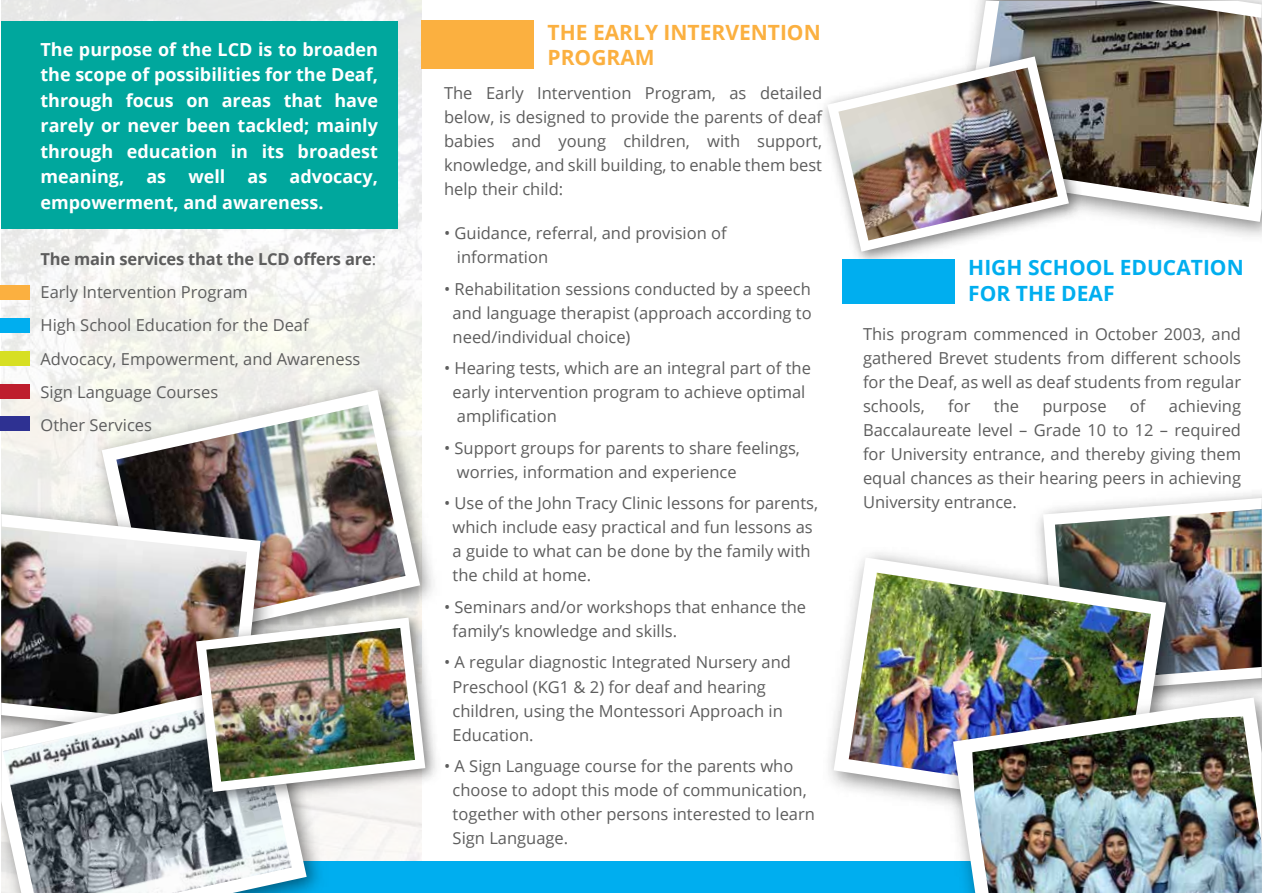
<style>
.page{position:relative;width:1263px;height:893px;background:#fff}
.page>*{position:absolute;margin:0;border:0;box-sizing:border-box;transform-origin:0 0}
.t1{font:700 21px/25.5px "Open Sans";color:#00aeef}
.t2{font:700 21px/25.5px "Open Sans";color:#fbb040}
.t3{font:700 18px/25.5px "Open Sans";color:#fff;text-align:justify}
.t4{font:16.5px/24px "Open Sans";color:#5d5d5d}
.s1{font-weight:700}
</style>
<div class="page">
<div style="left:207px;top:861px;width:1055px;height:31px;background:#00aeef"></div>
<img style="left:84px;top:372px;width:348px;height:232px">
<svg style="left:102px;top:390px;width:318px;height:214px;fill:#efefe9"></svg>
<img style="left:116px;top:405px;width:289px;height:199px">
<img style="left:1px;top:494px;width:286px;height:110px">
<svg style="left:1px;top:514px;width:260px;height:90px"></svg>
<img style="left:1px;top:526px;width:246px;height:137px">
<svg style="left:1043px;top:498px;width:219px;height:40px"></svg>
<img style="left:1055px;top:509px;width:207px;height:169px">
<img style="left:829px;top:538px;width:366px;height:242px">
<svg style="left:834px;top:558px;width:332px;height:244px"></svg>
<img style="left:849px;top:573px;width:302px;height:227px">
<img style="left:933px;top:678px;width:329px;height:215px">
<img style="left:953px;top:698px;width:309px;height:195px">
<img style="left:972px;top:716px;width:290px;height:177px">
<img style="left:1px;top:663px;width:332px;height:230px">
<svg style="left:1px;top:681px;width:306px;height:212px;background:#606467"></svg>
<img style="left:3px;top:696px;width:289px;height:197px">
<img style="left:182px;top:604px;width:254px;height:208px">
<svg style="left:196px;top:618px;width:229px;height:174px"></svg>
<img style="left:206px;top:628px;width:209px;height:154px">
<svg style="left:969px;top:22px;width:293px;height:200px"></svg>
<img style="left:974px;top:1px;width:288px;height:206px">
<img style="left:824px;top:43px;width:265px;height:217px">
<svg style="left:827px;top:56px;width:242px;height:196px"></svg>
<img style="left:838px;top:68px;width:220px;height:173px">
<div style="left:2px;top:21px;width:396px;height:208px;background:#00a79d"></div>
<div style="left:422px;top:20px;width:112px;height:49px;background:#fbb040"></div>
<div style="left:1px;top:286px;width:29px;height:14px;background:#fbb040"></div>
<div style="left:1px;top:319px;width:29px;height:14px;background:#00aeef"></div>
<div style="left:0;top:351px;width:29px;height:14px;background:#d7df23"></div>
<div style="left:0;top:384px;width:29px;height:14px;background:#be1e2d"></div>
<div style="left:1px;top:416px;width:29px;height:15px;background:#2e3192"></div>
<div style="left:842px;top:260px;width:113px;height:44px;background:#00aeef"></div>
<p class="t3" style="left:40px;top:36px;width:339px">The purpose of the LCD is to broaden the scope of possibilities for the Deaf, through focus on areas that have rarely or never been tackled; mainly through education in its broadest meaning, as well as advocacy, empowerment, and awareness.</p>
<p class="t4" style="left:40px;top:243px;width:337px;line-height:33px"><span class="s1">The main services that the LCD offers are</span>:<br>Early Intervention Program<br>High School Education for the Deaf<br>Advocacy, Empowerment, and Awareness<br>Sign Language Courses<br>Other Services</p>
<p class="t2" style="left:548px;top:19px;width:275px">THE EARLY INTERVENTION<br>PROGRAM</p>
<p class="t4" style="left:444px;top:81px;width:380px;text-align:justify">The Early Intervention Program, as detailed below, is designed to provide the parents of deaf babies and young children, with support, knowledge, and skill building, to enable them best help their child:</p>
<p class="t4" style="left:457px;top:221px;width:271px;text-indent:-13px">• Guidance, referral, and provision of information</p>
<p class="t4" style="left:453px;top:276px;width:361px;text-align:justify;text-indent:-9px">• Rehabilitation sessions conducted by a speech and language therapist (approach according to need/individual choice)</p>
<p class="t4" style="left:453px;top:356px;width:360px;text-indent:-9px">• Hearing tests, which are an integral part of the early intervention program to achieve optimal amplification</p>
<p class="t4" style="left:457px;top:435px;width:345px;text-indent:-13px">• Support groups for parents to share feelings, worries, information and experience</p>
<p class="t4" style="left:453px;top:491px;width:367px;text-indent:-9px">• Use of the John Tracy Clinic lessons for parents, which include easy practical and fun lessons as a guide to what can be done by the family with the child at home.</p>
<p class="t4" style="left:453px;top:595px;width:355px;text-indent:-9px">• Seminars and/or workshops that enhance the family’s knowledge and skills.</p>
<p class="t4" style="left:453px;top:650px;width:340px;text-indent:-9px">• A regular diagnostic Integrated Nursery and Preschool (KG1 &amp; 2) for deaf and hearing children, using the Montessori Approach in Education.</p>
<p class="t4" style="left:453px;top:754px;width:364px;text-indent:-9px">• A Sign Language course for the parents who choose to adopt this mode of communication, together with other persons interested to learn Sign Language.</p>
<p class="t1" style="left:968px;top:254px;width:277px">HIGH SCHOOL EDUCATION<br>FOR THE DEAF</p>
<p class="t4" style="left:863px;top:322px;width:380px;text-align:justify">This program commenced in October 2003, and gathered Brevet students from different schools for the Deaf, as well as deaf students from regular schools,</p>
<p class="t4" style="left:948px;top:394px;width:24px">for</p>
<p class="t4" style="left:994px;top:394px;width:27px">the</p>
<p class="t4" style="left:1042px;top:394px;width:66px">purpose</p>
<p class="t4" style="left:1130px;top:394px;width:17px">of</p>
<p class="t4" style="left:863px;top:394px;width:380px;text-align:justify;text-indent:306px">achieving Baccalaureate level – Grade 10 to 12 – required for University entrance, and thereby giving them equal chances as their hearing peers in achieving University entrance.</p>
</div>
